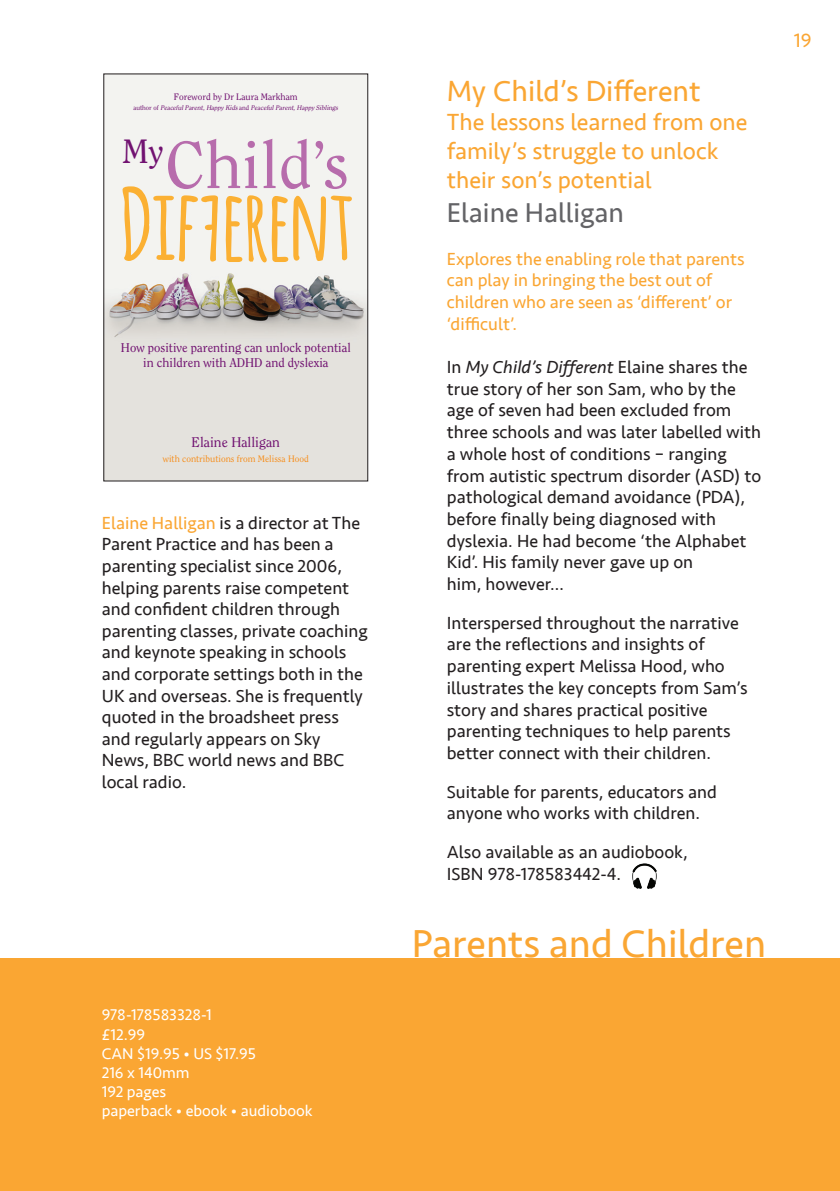
<style>
.page{position:relative;width:840px;height:1191px;background:#fff}
.page>*{position:absolute;margin:0;border:0;box-sizing:border-box;transform-origin:0 0}
.t1{font:700 98px "Amatic";color:#fbb033}
.t2{font:66px "Clearface";color:#b76cac}
.t3{font:40px "Seravek";color:#faa633}
.t4{font:33.6px "Clearface";color:#711271}
.t5{font:30px "Seravek";color:#faa633}
.t6{font:28px "Seravek";color:#636366}
.t7{font:24px/29px "Seravek";color:#faa633}
.t8{font:20px "Seravek";color:#faa633}
.t9{font:18px/21.6px "Seravek";color:#231f20}
.t10{font:18px/21.6px "Seravek";color:#faa633}
.t11{font:16px/19.2px "Seravek";color:#fff}
.t12{font:14px "Clearface";color:#711271}
.t13{font:12.6px/15px "Clearface";color:#711271;text-align:center}
.t14{font:9.4px "Clearface";color:#f68f1e}
.t15{font:9.4px "Clearface";color:#711271}
.t16{font:italic 6.6px "Clearface";color:#711271}
.s1{font-style:normal}
.s2{color:#faa633}
.s3{font-style:italic}
</style>
<div class="page">
<div style="left:0;top:958px;width:839px;height:233px;background:#faa633"></div>
<img style="left:105px;top:75px;width:261px;height:404px">
<div style="left:103px;top:73px;width:265px;height:408px;border:1px solid #231f20"></div>
<img style="left:632px;top:863px;width:25px;height:26px">
<div style="left:197px;top:195px;width:23px;height:66px;background:#f3f3f0"></div>
<p class="t15" style="left:174px;top:91px;width:125px">Foreword by Dr Laura Markham</p>
<p class="t16" style="left:133px;top:104px;width:207px"><span class="s1">a u t h o r o f</span> PeacefulParent,Happy Kids <span class="s1">a n d</span> PeacefulParent,Happy Siblings</p>
<h3 class="t4" style="left:123px;top:131px;width:42px">My</h3>
<h1 class="t1" style="left:121px;top:155px;width:234px">Dif erent</h1>
<h2 class="t2" style="left:165px;top:126px;width:185px">Child’s</h2>
<p class="t13" style="left:121px;top:340px;width:231px">How positive parenting can unlock potential in children with ADHD and dyslexia</p>
<p class="t12" style="left:191px;top:434px;width:90px">Elaine Halligan</p>
<p class="t14" style="left:163px;top:453px;width:147px">with contributions from Melissa Hood</p>
<p class="t9" style="left:102px;top:512px;width:267px"><span class="s2">Elaine Halligan</span> is a director at The<br>Parent Practice and has been a parenting specialist since 2006, helping parents raise competent and confident children through parenting classes, private coaching and keynote speaking in schools and corporate settings both in the<br>UK and overseas. She is frequently quoted in the broadsheet press and regularly appears on Sky<br>News, BBC world news and BBC local radio.</p>
<p class="t11" style="left:102px;top:1005px;width:212px">978-178583328-1<br>£12.99<br>CAN $19.95 • US $17.95<br>216 x 140mm<br>192 pages<br>paperback • ebook • audiobook</p>
<h3 class="t5" style="left:446px;top:68px;width:255px">My Child’s Different</h3>
<h3 class="t7" style="left:446px;top:108px;width:302px">The lessons learned from one family’s struggle to unlock their son’s potential</h3>
<h3 class="t6" style="left:446px;top:191px;width:178px">Elaine Halligan</h3>
<p class="t10" style="left:446px;top:248px;width:299px">Explores the enabling role that parents can play in bringing the best out of children who are seen as ‘different’ or ‘difficult’.</p>
<p class="t9" style="left:446px;top:356px;width:316px">In <span class="s3">My Child’s Different</span> Elaine shares the true story of her son Sam, who by the age of seven had been excluded from three schools and was later labelled with a whole host of conditions – ranging from autistic spectrum disorder (ASD) to pathological demand avoidance (PDA), before finally being diagnosed with dyslexia. He had become ‘the Alphabet Kid’. His family never gave up on<br>him, however…</p>
<p class="t9" style="left:446px;top:612px;width:302px">Interspersed throughout the narrative are the reflections and insights of parenting expert Melissa Hood, who illustrates the key concepts from Sam’s story and shares practical positive parenting techniques to help parents better connect with their children.</p>
<p class="t9" style="left:446px;top:781px;width:271px">Suitable for parents, educators and anyone who works with children.</p>
<p class="t9" style="left:446px;top:841px;width:242px">Also available as an audiobook,<br>ISBN 978-178583442-4.</p>
<h3 class="t3" style="left:411px;top:912px;width:355px">Parents and Children</h3>
<p class="t8" style="left:793px;top:25px;width:19px">19</p>
</div>
